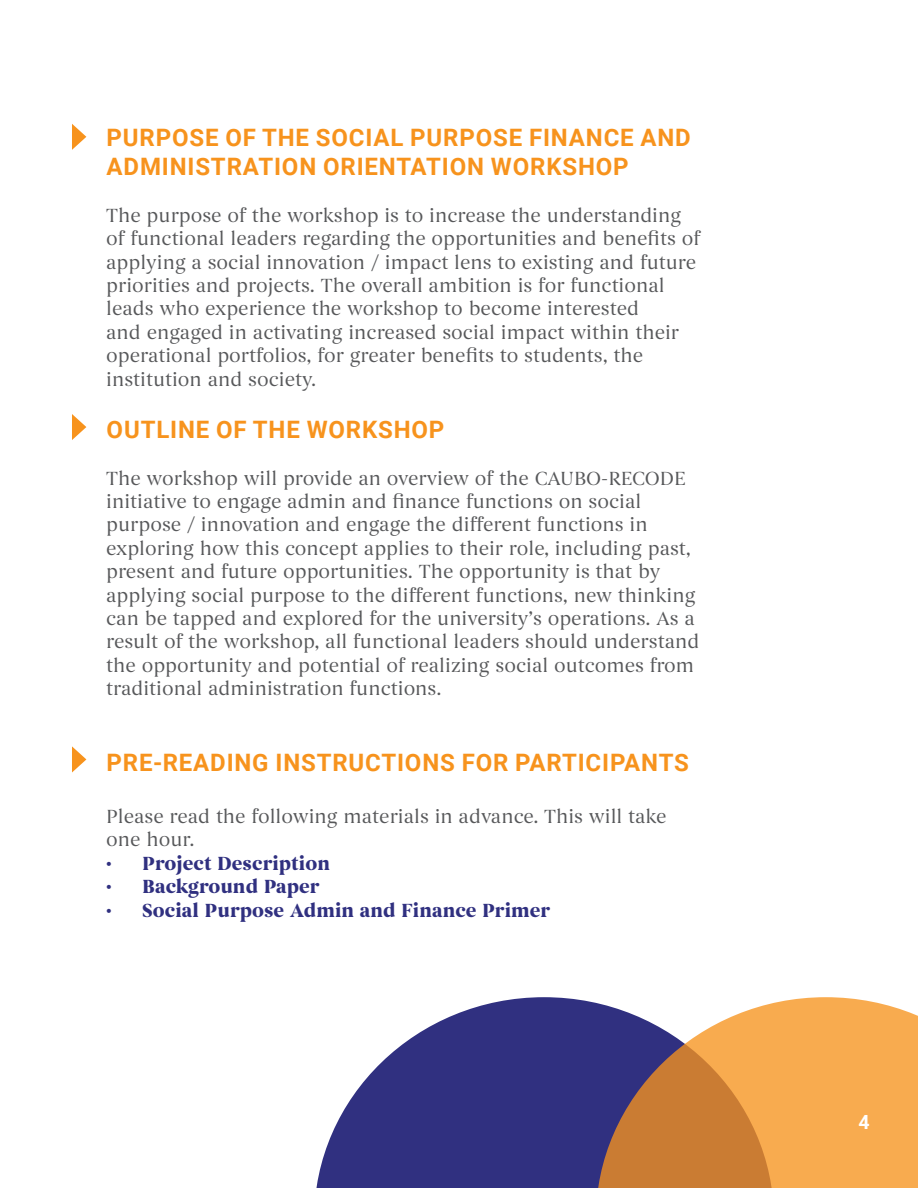
<style>
.page{position:relative;width:918px;height:1188px;background:#fff}
.page>*{position:absolute;margin:0;border:0;box-sizing:border-box;transform-origin:0 0}
.t1{font:700 24px/28.8px "Roboto";letter-spacing:.035em;color:#f7931d}
.t2{font:19.5px/23.4px "Begum";color:#57585a}
.t3{font:700 19.5px "Begum";color:#303080}
.t4{font:700 19.5px "Roboto";color:#fff}
</style>
<div class="page">
<svg style="left:316px;top:997px;width:280px;height:191px"></svg>
<svg style="left:596px;top:997px;width:322px;height:191px;background:#d6975a"></svg>
<svg style="left:72px;top:124px;width:14px;height:26px"></svg>
<svg style="left:72px;top:414px;width:14px;height:26px"></svg>
<svg style="left:72px;top:746px;width:14px;height:26px"></svg>
<p class="t1" style="left:107px;top:122px;width:586px">PURPOSE OF THE SOCIAL PURPOSE FINANCE AND<br>ADMINISTRATION ORIENTATION WORKSHOP</p>
<p class="t2" style="left:106px;top:204px;width:596px">The purpose of the workshop is to increase the understanding of functional leaders regarding the opportunities and benefits of applying a social innovation / impact lens to existing and future priorities and projects. The overall ambition is for functional leads who experience the workshop to become interested<br>and engaged in activating increased social impact within their operational portfolios, for greater benefits to students, the institution and society.</p>
<p class="t1" style="left:107px;top:414px;width:339px">OUTLINE OF THE WORKSHOP</p>
<p class="t2" style="left:106px;top:467px;width:595px">The workshop will provide an overview of the CAUBO-RECODE initiative to engage admin and finance functions on social purpose / innovation and engage the different functions in exploring how this concept applies to their role, including past, present and future opportunities. The opportunity is that by applying social purpose to the different functions, new thinking can be tapped and explored for the university’s operations. As a result of the workshop, all functional leaders should understand the opportunity and potential of realizing social outcomes from traditional administration functions.</p>
<p class="t1" style="left:107px;top:747px;width:584px">PRE-READING INSTRUCTIONS FOR PARTICIPANTS</p>
<p class="t2" style="left:106px;top:805px;width:562px">Please read the following materials in advance. This will take one hour.</p>
<p class="t3" style="left:106px;top:851px;width:225px">• Project Description</p>
<p class="t3" style="left:106px;top:875px;width:215px">• Background Paper</p>
<p class="t3" style="left:106px;top:898px;width:446px">• Social Purpose Admin and Finance Primer</p>
<p class="t4" style="left:858px;top:1108px;width:13px">4</p>
</div>
